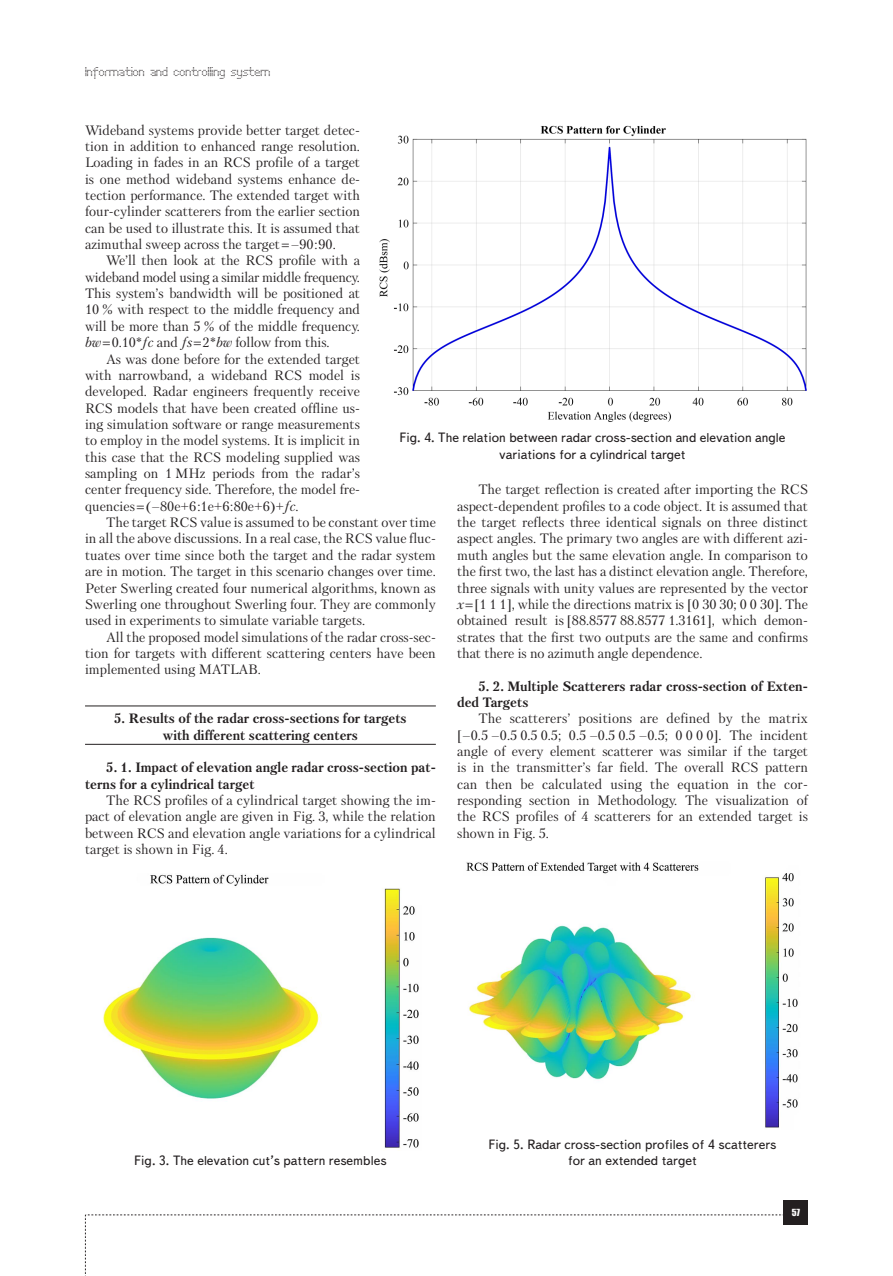
<style>
.page{position:relative;width:893px;height:1276px;background:#fff}
.page>*{position:absolute;margin:0;border:0;box-sizing:border-box;transform-origin:0 0}
.Text__англ__отступ{font:13.5px/16.4px "Petersburg C";color:#231f20;text-align:justify}
.Подпись_рисунка{font:13.5px/16.2px "Text Book C";color:#231f20;text-align:center}
.Text__англ__отступ-2{font:700 13.5px/16.4px "Petersburg C";color:#231f20}
.Раздел_статьи{font:700 13.5px/16.4px "Petersburg C";color:#231f20;text-align:center}
.t1{font:12px "Perfo";letter-spacing:.015em;color:#231f20}
.t2{font:9px "Impact";color:#fff}
.s1{font-style:italic}
</style>
<div class="page">
<svg style="left:85px;top:1214px;width:699px;height:62px"></svg>
<div style="left:784px;top:1200px;width:24px;height:24px;background:#231f20"></div>
<hr style="left:85px;top:705px;width:351px;height:1px;background:#231f20">
<hr style="left:85px;top:744px;width:351px;height:1px;background:#231f20">
<img style="left:103px;top:874px;width:316px;height:274px">
<img style="left:466px;top:862px;width:332px;height:266px">
<img style="left:379px;top:125px;width:428px;height:297px">
<p class="t1" style="left:85px;top:65px;width:187px">Information and controlling system</p>
<p class="Text__англ__отступ" style="left:85px;top:122px;width:276px">Wideband systems provide better target detec&shy;tion in addition to enhanced range resolution.<br>Loading in fades in an RCS profile of a target is one method wideband systems enhance de&shy;tection performance. The extended target with four-cylinder scatterers from the earlier section can be used to illustrate this. It is assumed that azimuthal sweep across the target –90:90.</p>
<p class="Text__англ__отступ" style="left:85px;top:252px;width:276px;text-indent:21px">We’ll then look at the RCS profile with a wideband model using a similar middle frequency.<br>This system’s bandwidth will be positioned at 10 % with respect to the middle frequency and will be more than 5 % of the middle frequency. <span class="s1">bw</span> 0.10*<span class="s1">fc</span> and <span class="s1">fs</span> 2*<span class="s1">bw</span> follow from this.</p>
<p class="Text__англ__отступ" style="left:85px;top:350px;width:277px;text-indent:21px">As was done before for the extended target with narrowband, a wideband RCS model is developed. Radar engineers frequently receive RCS models that have been created offline us&shy;ing simulation software or range measurements to employ in the model systems. It is implicit in this case that the RCS modeling supplied was sampling on 1 MHz periods from the radar’s center frequency side. Therefore, the model fre&shy;quencies (–80e+6:1e+6:80e+6)+<span class="s1">fc</span>.</p>
<p class="Text__англ__отступ" style="left:85px;top:514px;width:352px;text-indent:21px">The target RCS value is assumed to be constant over time in all the above discussions. In a real case, the RCS value fluc&shy;tuates over time since both the target and the radar system are in motion. The target in this scenario changes over time.<br>Peter Swerling created four numerical algorithms, known as Swerling one throughout Swerling four. They are commonly used in experiments to simulate variable targets.</p>
<p class="Text__англ__отступ" style="left:85px;top:628px;width:352px;text-indent:21px">All the proposed model simulations of the radar cross-sec&shy;tion for targets with different scattering centers have been implemented using MATLAB.</p>
<p class="Раздел_статьи" style="left:114px;top:710px;width:294px">5. Results of the radar cross-sections for targets with different scattering centers</p>
<p class="Text__англ__отступ-2" style="left:85px;top:759px;width:352px;text-indent:21px">5. 1. Impact of elevation angle radar cross-section pat&shy;terns for a cylindrical target</p>
<p class="Text__англ__отступ" style="left:85px;top:792px;width:352px;text-indent:21px">The RCS profiles of a cylindrical target showing the im&shy;pact of elevation angle are given in Fig. 3, while the relation between RCS and elevation angle variations for a cylindrical target is shown in Fig. 4.</p>
<p class="Подпись_рисунка" style="left:399px;top:430px;width:388px">Fig. 4. The relation between radar cross-section and elevation angle variations for a cylindrical target</p>
<p class="Text__англ__отступ" style="left:457px;top:481px;width:352px;text-align:left;text-indent:21px">The target reflection is created after importing the RCS aspect-dependent profiles to a code object. It is assumed that the target reflects three identical signals on three distinct aspect angles. The primary two angles are with different azi&shy;muth angles but the same elevation angle. In comparison to the first two, the last has a distinct elevation angle. Therefore, three signals with unity values are represented by the vector <span class="s1">x</span> [1 1 1], while the directions matrix is [0 30 30; 0 0 30]. The obtained result is [88.8577 88.8577 1.3161], which demon&shy;strates that the first two outputs are the same and confirms that there is no azimuth angle dependence.</p>
<p class="Text__англ__отступ-2" style="left:457px;top:677px;width:351px;text-indent:21px">5. 2. Multiple Scatterers radar cross-section of Exten&shy;ded Targets</p>
<p class="Text__англ__отступ" style="left:457px;top:710px;width:352px;text-indent:21px">The scatterers’ positions are defined by the matrix [–0.5 –0.5 0.5 0.5; 0.5 –0.5 0.5 –0.5; 0 0 0 0]. The incident angle of every element scatterer was similar if the target is in the transmitter’s far field. The overall RCS pattern can then be calculated using the equation in the cor&shy;responding section in Methodology. The visualization of the RCS profiles of 4 scatterers for an extended target is shown in Fig. 5.</p>
<p class="Подпись_рисунка" style="left:134px;top:1152px;width:254px">Fig. 3. The elevation cut’s pattern resembles</p>
<p class="Подпись_рисунка" style="left:488px;top:1136px;width:290px">Fig. 5. Radar cross-section profiles of 4 scatterers for an extended target</p>
<p class="t2" style="left:792px;top:1205px;width:10px">57</p>
</div>
